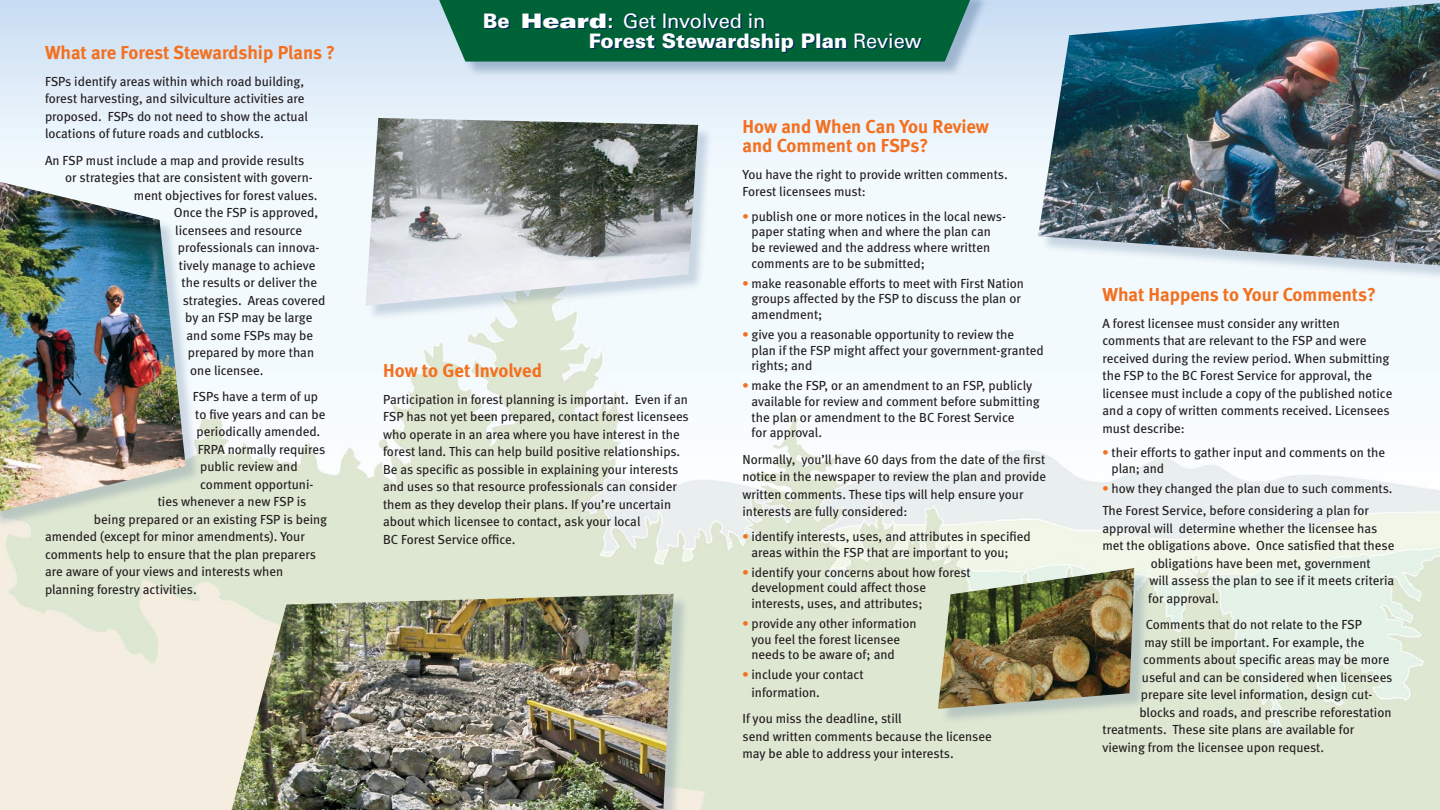
<style>
.page{position:relative;width:1440px;height:810px;background:#fff}
.page>*{position:absolute;margin:0;border:0;box-sizing:border-box;transform-origin:0 0}
.t1{font:900 20px/20px "Univers";color:#fff}
.heads{font:18.75px/18.8px "Meta Bold LF";color:#f37020}
.text{font:18.75px "Meta Bold LF";color:#f37020}
.text-2{font:13.12px/17.5px "Meta Book LF";color:#221e1f}
.bullets1{font:13.12px/15.6px "Meta Book LF";color:#221e1f}
.bullets{font:13.12px/15.6px "Meta Book LF";color:#221e1f}
.s1{font-stretch:expanded}
.s2{font-weight:700;font-stretch:expanded}
.s3{font-weight:400}
.s4{font-family:"Meta Bold LF";color:#f37020}
</style>
<div class="page">
<img style="left:0;top:0;width:1440px;height:810px">
<div style="left:367px;top:119px;width:348px;height:203px;background:#22477a;opacity:.2"></div>
<img style="left:366px;top:118px;width:332px;height:188px">
<div style="left:0;top:181px;width:202px;height:349px;background:#22477a;opacity:.2"></div>
<img style="left:0;top:180px;width:186px;height:334px">
<div style="left:1039px;top:2px;width:401px;height:281px;background:#22477a;opacity:.2"></div>
<img style="left:1038px;top:0;width:402px;height:267px">
<div style="left:225px;top:594px;width:465px;height:216px;background:#22477a;opacity:.2"></div>
<img style="left:223px;top:594px;width:451px;height:216px">
<div style="left:437px;top:0;width:553px;height:79px;background:#22477a;opacity:.3"></div>
<svg style="left:435px;top:0;width:539px;height:62px;background:#0d6a43"></svg>
<div style="left:939px;top:569px;width:212px;height:156px;background:#22477a;opacity:.2"></div>
<img style="left:938px;top:568px;width:196px;height:141px">
<p class="heads" style="left:45px;top:43px;width:292px">What are Forest Stewardship Plans ?</p>
<p class="text-2" style="left:45px;top:72px;width:264px">FSPs identify areas within which road building, forest harvesting, and silviculture activities are proposed. FSPs do not need to show the actual locations of future roads and cutblocks.</p>
<p class="text-2" style="left:45px;top:151px;width:261px">An FSP must include a map and provide results</p>
<p class="text-2" style="left:65px;top:169px;width:249px">or strategies that are consistent with govern-</p>
<p class="text-2" style="left:134px;top:186px;width:185px">ment objectives for forest values.</p>
<p class="text-2" style="left:174px;top:204px;width:146px">Once the FSP is approved,</p>
<p class="text-2" style="left:175px;top:221px;width:129px">licensees and resource</p>
<p class="text-2" style="left:178px;top:239px;width:143px">professionals can innova-</p>
<p class="text-2" style="left:179px;top:256px;width:138px">tively manage to achieve</p>
<p class="text-2" style="left:181px;top:274px;width:137px">the results or deliver the</p>
<p class="text-2" style="left:183px;top:291px;width:144px">strategies. Areas covered</p>
<p class="text-2" style="left:185px;top:309px;width:129px">by an FSP may be large</p>
<p class="text-2" style="left:186px;top:326px;width:128px">and some FSPs may be</p>
<p class="text-2" style="left:188px;top:344px;width:128px">prepared by more than</p>
<p class="text-2" style="left:190px;top:361px;width:75px">one licensee.</p>
<p class="text-2" style="left:193px;top:388px;width:127px">FSPs have a term of up</p>
<p class="text-2" style="left:195px;top:405px;width:132px">to five years and can be</p>
<p class="text-2" style="left:196px;top:423px;width:125px">periodically amended.</p>
<p class="text-2" style="left:198px;top:440px;width:129px">FRPA normally requires</p>
<p class="text-2" style="left:200px;top:458px;width:99px">public review and</p>
<p class="text-2" style="left:200px;top:475px;width:115px">comment opportuni-</p>
<p class="text-2" style="left:158px;top:493px;width:150px">ties whenever a new FSP is</p>
<p class="text-2" style="left:94px;top:510px;width:235px">being prepared or an existing FSP is being</p>
<p class="text-2" style="left:45px;top:528px;width:261px">amended (except for minor amendments). Your</p>
<p class="text-2" style="left:45px;top:545px;width:272px">comments help to ensure that the plan preparers</p>
<p class="text-2" style="left:45px;top:563px;width:240px">are aware of your views and interests when</p>
<p class="text-2" style="left:45px;top:580px;width:153px">planning forestry activities.</p>
<p class="t1" style="left:589px;top:11px;width:334px;text-indent:-106px">Be <span class="s1">Heard</span><span class="s2">:</span> <span class="s3">Get Involved in<br></span>Forest Stewardship Plan <span class="s3">Review</span></p>
<p class="text" style="left:383px;top:360px;width:160px">How to Get Involved</p>
<p class="text-2" style="left:383px;top:391px;width:307px">Participation in forest planning is important. Even if an FSP has not yet been prepared, contact forest licensees who operate in an area where you have interest in the forest land. This can help build positive relationships.<br>Be as specific as possible in explaining your interests and uses so that resource professionals can consider them as they develop their plans. If you’re uncertain about which licensee to contact, ask your local<br>BC Forest Service office.</p>
<p class="heads" style="left:742px;top:117px;width:248px">How and When Can You Review and Comment on FSPs?</p>
<p class="text-2" style="left:742px;top:165px;width:267px">You have the right to provide written comments.<br>Forest licensees must:</p>
<p class="bullets1" style="left:752px;top:208px;width:256px;text-indent:-9px"><span class="s4">•</span> publish one or more notices in the local news&shy;paper stating when and where the plan can be reviewed and the address where written comments are to be submitted;</p>
<p class="bullets1" style="left:752px;top:275px;width:274px;text-indent:-9px"><span class="s4">•</span> make reasonable efforts to meet with First Nation groups affected by the FSP to discuss the plan or amendment;</p>
<p class="bullets1" style="left:752px;top:327px;width:294px;text-indent:-9px"><span class="s4">•</span> give you a reasonable opportunity to review the<br>plan if the FSP might affect your government-granted rights; and</p>
<p class="bullets" style="left:752px;top:378px;width:290px;text-indent:-9px"><span class="s4">•</span> make the FSP, or an amendment to an FSP, publicly available for review and comment before submitting the plan or amendment to the BC Forest Service<br>for approval.</p>
<p class="text-2" style="left:742px;top:450px;width:305px">Normally, you’ll have 60 days from the date of the first notice in the newspaper to review the plan and provide written comments. These tips will help ensure your interests are fully considered:</p>
<p class="bullets1" style="left:752px;top:528px;width:281px;text-indent:-9px"><span class="s4">•</span> identify interests, uses, and attributes in specified areas within the FSP that are important to you;</p>
<p class="bullets1" style="left:752px;top:564px;width:221px;text-indent:-9px"><span class="s4">•</span> identify your concerns about how forest development could affect those interests, uses, and attributes;</p>
<p class="bullets1" style="left:752px;top:616px;width:167px;text-indent:-9px"><span class="s4">•</span> provide any other information you feel the forest licensee needs to be aware of; and</p>
<p class="bullets" style="left:752px;top:666px;width:114px;line-height:17.5px;text-indent:-9px"><span class="s4">•</span> include your contact information.</p>
<p class="text-2" style="left:742px;top:710px;width:251px">If you miss the deadline, still<br>send written comments because the licensee may be able to address your interests.</p>
<p class="heads" style="left:1102px;top:285px;width:275px">What Happens to Your Comments?</p>
<p class="text-2" style="left:1102px;top:314px;width:291px">A forest licensee must consider any written comments that are relevant to the FSP and were received during the review period. When submitting the FSP to the BC Forest Service for approval, the licensee must include a copy of the published notice and a copy of written comments received. Licensees must describe:</p>
<p class="bullets1" style="left:1112px;top:445px;width:275px;text-indent:-9px"><span class="s4">•</span> their efforts to gather input and comments on the plan; and</p>
<p class="bullets1" style="left:1102px;top:481px;width:292px"><span class="s4">•</span> how they changed the plan due to such comments.</p>
<p class="text-2" style="left:1102px;top:502px;width:268px">The Forest Service, before considering a plan for</p>
<p class="text-2" style="left:1102px;top:519px;width:276px">approval will determine whether the licensee has</p>
<p class="text-2" style="left:1102px;top:537px;width:293px">met the obligations above. Once satisfied that these</p>
<p class="text-2" style="left:1151px;top:554px;width:221px">obligations have been met, government</p>
<p class="text-2" style="left:1149px;top:572px;width:246px">will assess the plan to see if it meets criteria</p>
<p class="text-2" style="left:1148px;top:589px;width:72px">for approval.</p>
<p class="text-2" style="left:1146px;top:616px;width:218px">Comments that do not relate to the FSP</p>
<p class="text-2" style="left:1144px;top:633px;width:221px">may still be important. For example, the</p>
<p class="text-2" style="left:1143px;top:651px;width:248px">comments about specific areas may be more</p>
<p class="text-2" style="left:1142px;top:668px;width:252px">useful and can be considered when licensees</p>
<p class="text-2" style="left:1141px;top:686px;width:233px">prepare site level information, design cut-</p>
<p class="text-2" style="left:1139px;top:703px;width:254px">blocks and roads, and prescribe reforestation</p>
<p class="text-2" style="left:1102px;top:721px;width:253px">treatments. These site plans are available for</p>
<p class="text-2" style="left:1102px;top:738px;width:223px">viewing from the licensee upon request.</p>
</div>
